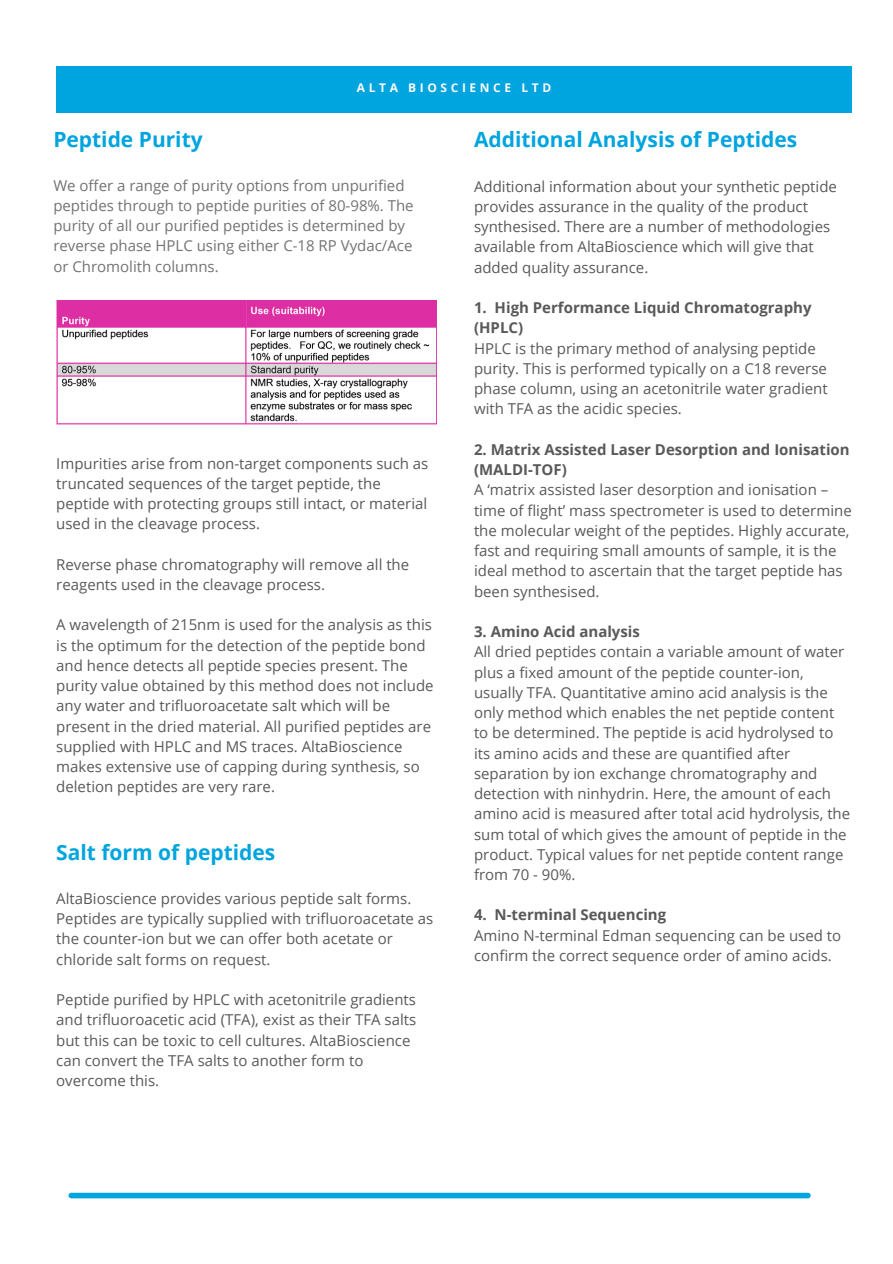
<style>
.page{position:relative;width:893px;height:1264px;background:#fff}
.page>*{position:absolute;margin:0;border:0;box-sizing:border-box;transform-origin:0 0}
.t1{font:700 21px "Open Sans";color:#00a4de}
.t2{font:15px/20.2px "Open Sans";color:#595959}
.t3{font:15px/20.2px "Open Sans";color:#737373}
.t4{font:700 15px/20.2px "Open Sans";color:#595959}
.t5{font:700 12px "Open Sans";letter-spacing:.3em;color:#fafafa}
</style>
<div class="page">
<div style="left:56px;top:66px;width:795px;height:47px;background:#00a4de"></div>
<div style="left:71px;top:1192px;width:736px;height:6px;background:#00a4de"></div>
<img style="left:56px;top:300px;width:381px;height:125px">
<p class="t5" style="left:357px;top:79px;width:196px">ALTA BIOSCIENCE LTD</p>
<p class="t1" style="left:53px;top:124px;width:151px">Peptide Purity</p>
<p class="t3" style="left:53px;top:175px;width:362px">We offer a range of purity options from unpurified peptides through to peptide purities of 80-98%. The purity of all our purified peptides is determined by reverse phase HPLC using either C-18 RP Vydac/Ace or Chromolith columns.</p>
<p class="t2" style="left:56px;top:452px;width:373px">Impurities arise from non-target components such as truncated sequences of the target peptide, the peptide with protecting groups still intact, or material used in the cleavage process.</p>
<p class="t2" style="left:56px;top:553px;width:354px">Reverse phase chromatography will remove all the reagents used in the cleavage process.</p>
<p class="t2" style="left:56px;top:614px;width:379px">A wavelength of 215nm is used for the analysis as this is the optimum for the detection of the peptide bond and hence detects all peptide species present. The purity value obtained by this method does not include any water and trifluoroacetate salt which will be present in the dried material. All purified peptides are supplied with HPLC and MS traces. AltaBioscience makes extensive use of capping during synthesis, so deletion peptides are very rare.</p>
<p class="t1" style="left:56px;top:837px;width:220px">Salt form of peptides</p>
<p class="t2" style="left:56px;top:888px;width:378px">AltaBioscience provides various peptide salt forms.<br>Peptides are typically supplied with trifluoroacetate as the counter-ion but we can offer both acetate or chloride salt forms on request.</p>
<p class="t2" style="left:56px;top:989px;width:361px">Peptide purified by HPLC with acetonitrile gradients and trifluoroacetic acid (TFA), exist as their TFA salts but this can be toxic to cell cultures. AltaBioscience can convert the TFA salts to another form to overcome this.</p>
<p class="t1" style="left:474px;top:124px;width:325px">Additional Analysis of Peptides</p>
<p class="t2" style="left:474px;top:176px;width:364px">Additional information about your synthetic peptide provides assurance in the quality of the product synthesised. There are a number of methodologies available from AltaBioscience which will give that added quality assurance.</p>
<p class="t4" style="left:474px;top:297px;width:339px">1. High Performance Liquid Chromatography (HPLC)</p>
<p class="t2" style="left:474px;top:338px;width:355px">HPLC is the primary method of analysing peptide purity. This is performed typically on a C18 reverse phase column, using an acetonitrile water gradient with TFA as the acidic species.</p>
<p class="t4" style="left:474px;top:439px;width:377px">2. Matrix Assisted Laser Desorption and Ionisation (MALDI-TOF)</p>
<p class="t2" style="left:474px;top:479px;width:379px">A ‘matrix assisted laser desorption and ionisation – time of flight’ mass spectrometer is used to determine the molecular weight of the peptides. Highly accurate, fast and requiring small amounts of sample, it is the ideal method to ascertain that the target peptide has been synthesised.</p>
<p class="t4" style="left:474px;top:621px;width:167px">3. Amino Acid analysis</p>
<p class="t2" style="left:474px;top:641px;width:377px">All dried peptides contain a variable amount of water plus a fixed amount of the peptide counter-ion, usually TFA. Quantitative amino acid analysis is the only method which enables the net peptide content to be determined. The peptide is acid hydrolysed to its amino acids and these are quantified after separation by ion exchange chromatography and detection with ninhydrin. Here, the amount of each amino acid is measured after total acid hydrolysis, the sum total of which gives the amount of peptide in the product. Typical values for net peptide content range from 70 - 90%.</p>
<p class="t4" style="left:474px;top:904px;width:194px">4. N-terminal Sequencing</p>
<p class="t2" style="left:474px;top:924px;width:368px">Amino N-terminal Edman sequencing can be used to confirm the correct sequence order of amino acids.</p>
</div>
